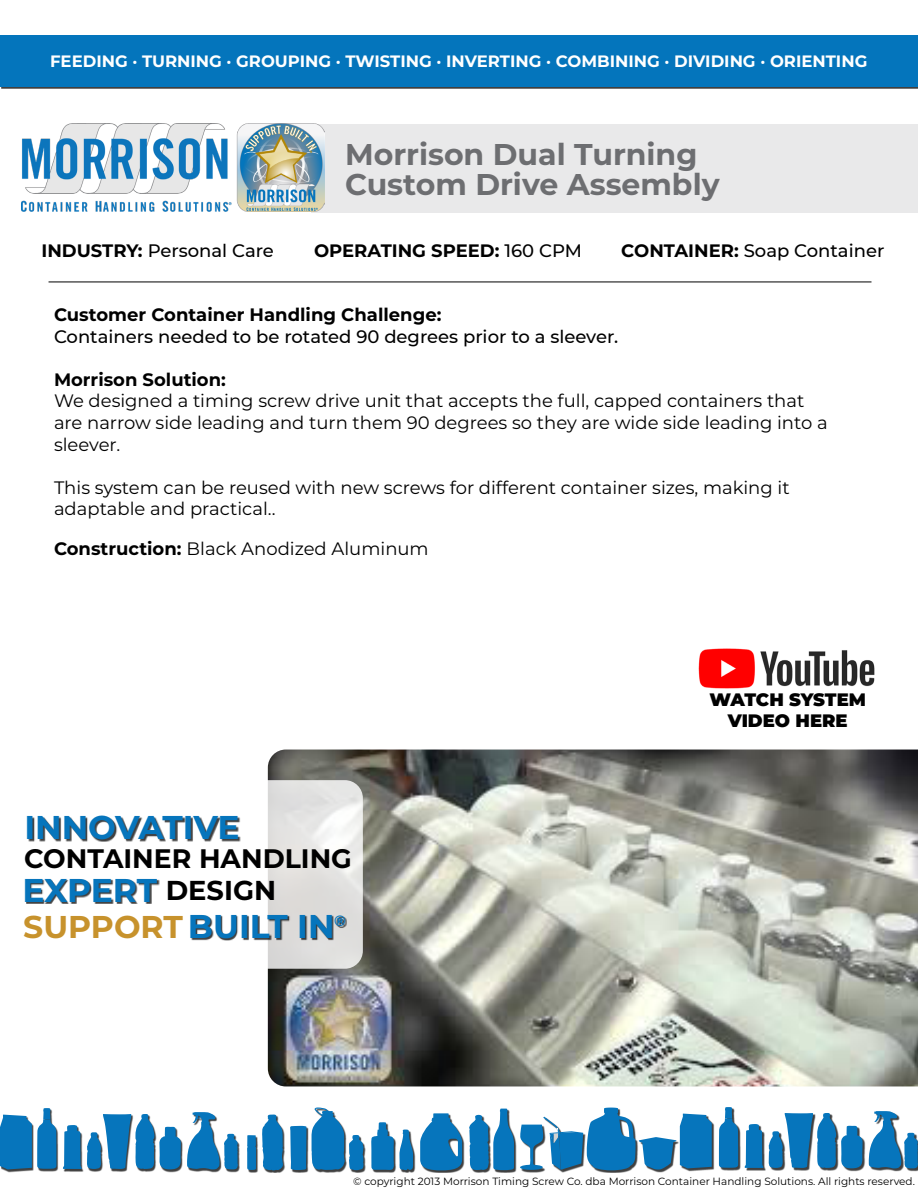
<style>
.page{position:relative;width:918px;height:1188px;background:#fff}
.page>*{position:absolute;margin:0;border:0;box-sizing:border-box;transform-origin:0 0}
.t1{font:700 33px "Montserrat";letter-spacing:-.01em;color:#0675bc}
.t2{font:700 31.5px "Montserrat";color:#c7922c}
.t3{font:700 30px/30px "Montserrat";color:#6d6e71}
.t4{font:700 26.7px "Montserrat";color:#000}
.t5{font:18px/21.6px "Montserrat";color:#000}
.t6{font:500 18px "Montserrat";color:#000}
.t7{font:700 18px "Montserrat";color:#000}
.t8{font:900 18px/21.6px "Montserrat";color:#000;text-align:center}
.t9{font:700 16.5px "Montserrat";color:#fff}
.t10{font:10.5px "Montserrat";color:#000}
.s1{font-weight:700}
.s2{font-weight:500}
.s3{font-size:27.3px;color:#000}
.s4{font-size:33px;color:#0675bc}
</style>
<div class="page">
<div style="left:1px;top:36px;width:917px;height:53px;background:#404040"></div>
<div style="left:0;top:35px;width:918px;height:52px;background:#0475bc"></div>
<div style="left:1px;top:1108px;width:917px;height:65px;background:#000;opacity:.75"></div>
<svg style="left:63px;top:1114px;width:118px;height:55px"></svg>
<svg style="left:247px;top:1108px;width:117px;height:62px"></svg>
<svg style="left:371px;top:1122px;width:42px;height:48px"></svg>
<svg style="left:0;top:1108px;width:57px;height:61px"></svg>
<svg style="left:187px;top:1112px;width:51px;height:57px"></svg>
<svg style="left:420px;top:1113px;width:42px;height:57px"></svg>
<svg style="left:745px;top:1124px;width:18px;height:44px"></svg>
<svg style="left:719px;top:1107px;width:19px;height:61px"></svg>
<svg style="left:769px;top:1111px;width:149px;height:57px"></svg>
<svg style="left:469px;top:1108px;width:243px;height:62px"></svg>
<img style="left:554px;top:1128px;width:4px;height:15px">
<div style="left:312px;top:124px;width:606px;height:88px;background:#e9e9ea"></div>
<img style="left:22px;top:124px;width:303px;height:88px">
<img style="left:268px;top:750px;width:650px;height:336px">
<svg style="left:101px;top:780px;width:262px;height:189px"></svg>
<hr style="left:49px;top:282px;width:823px;height:1px;background:#000">
<img style="left:698px;top:648px;width:177px;height:41px">
<div style="left:28px;top:817px;width:212px;height:25px;background:#000;opacity:.75"></div>
<div style="left:26px;top:879px;width:133px;height:25px;background:#000;opacity:.75"></div>
<div style="left:192px;top:915px;width:155px;height:25px;background:#000;opacity:.75"></div>
<p class="t9" style="left:50px;top:49px;width:819px">FEEDING · TURNING · GROUPING · TWISTING · INVERTING · COMBINING · DIVIDING · ORIENTING</p>
<h3 class="t3" style="left:345px;top:138px;width:376px">Morrison Dual Turning<br>Custom Drive Assembly</h3>
<p class="t6" style="left:41px;top:238px;width:234px"><span class="s1">INDUSTRY:</span> Personal Care</p>
<p class="t7" style="left:314px;top:238px;width:270px">OPERATING SPEED: <span class="s2">160 CPM</span></p>
<p class="t6" style="left:621px;top:238px;width:265px"><span class="s1">CONTAINER:</span> Soap Container</p>
<p class="t7" style="left:54px;top:302px;width:389px">Customer Container Handling Challenge:</p>
<p class="t6" style="left:54px;top:324px;width:566px">Containers needed to be rotated 90 degrees prior to a sleever.</p>
<p class="t7" style="left:54px;top:367px;width:173px">Morrison Solution:</p>
<p class="t5" style="left:54px;top:390px;width:775px">We designed a timing screw drive unit that accepts the full, capped containers that are narrow side leading and turn them 90 degrees so they are wide side leading into a sleever.</p>
<p class="t5" style="left:54px;top:476px;width:737px">This system can be reused with new screws for different container sizes, making it adaptable and practical..</p>
<p class="t5" style="left:54px;top:537px;width:376px"><span class="s1">Construction:</span> Black Anodized Aluminum</p>
<h1 class="t1" style="left:24px;top:804px;width:217px">INNOVATIVE</h1>
<h3 class="t4" style="left:24px;top:839px;width:329px">CONTAINER HANDLING</h3>
<h1 class="t1" style="left:22px;top:866px;width:255px">EXPERT <span class="s3">DESIGN</span></h1>
<h2 class="t2" style="left:23px;top:904px;width:324px">SUPPORT <span class="s4">BUILT IN</span> <sup>®</sup></h2>
<p class="t8" style="left:710px;top:687px;width:158px">WATCH SYSTEM<br>VIDEO HERE</p>
<p class="t10" style="left:353px;top:1174px;width:563px">© copyright 2013 Morrison Timing Screw Co. dba Morrison Container Handling Solutions. All rights reserved.</p>
</div>
